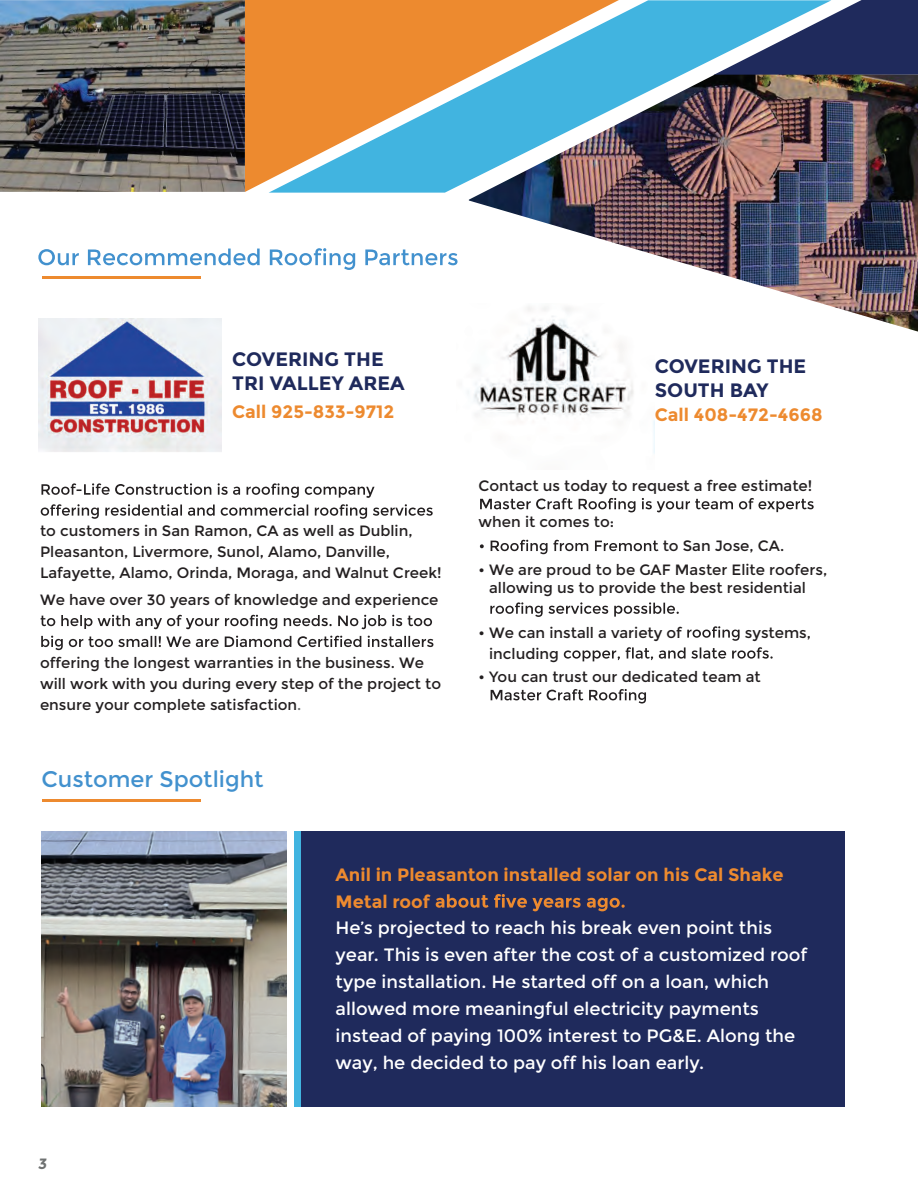
<style>
.page{position:relative;width:918px;height:1188px;background:#fff}
.page>*{position:absolute;margin:0;border:0;box-sizing:border-box;transform-origin:0 0}
.t1{font:22.35px "Montserrat";color:#4291ce}
.t2{font:700 19.35px/23.2px "Montserrat";color:#1f2a5c}
.t3{font:17.85px/26.8px "Montserrat";color:#fff}
.t4{font:700 17.85px/26.8px "Montserrat";color:#ed8a2f}
.t5{font:15px/20.9px "Montserrat";color:#231f20}
.t6{font:700 15px "Montserrat";color:#6f7272}
.s1{color:#6f7272}
</style>
<div class="page">
<div style="left:245px;top:0;width:24px;height:192px;background:#ed8a2f"></div>
<svg style="left:269px;top:0;width:444px;height:193px;background:#b2a380"></svg>
<svg style="left:713px;top:0;width:205px;height:75px;background:#456690"></svg>
<img style="left:469px;top:75px;width:449px;height:257px">
<img style="left:0;top:0;width:245px;height:192px">
<svg style="left:38px;top:248px;width:420px;height:22px"></svg>
<svg style="left:480px;top:498px;width:334px;height:14px"></svg>
<svg style="left:480px;top:540px;width:178px;height:14px"></svg>
<svg style="left:490px;top:602px;width:189px;height:15px"></svg>
<svg style="left:687px;top:626px;width:53px;height:15px"></svg>
<svg style="left:564px;top:647px;width:209px;height:14px"></svg>
<svg style="left:491px;top:689px;width:155px;height:15px"></svg>
<svg style="left:41px;top:483px;width:334px;height:15px"></svg>
<svg style="left:41px;top:504px;width:392px;height:15px"></svg>
<svg style="left:41px;top:615px;width:391px;height:14px"></svg>
<svg style="left:41px;top:636px;width:392px;height:14px"></svg>
<img style="left:468px;top:303px;width:187px;height:151px">
<img style="left:42px;top:831px;width:245px;height:276px">
<hr style="left:42px;top:800px;width:159px;height:2px;background:#ed8a2f">
<hr style="left:42px;top:276px;width:159px;height:2px;background:#ed8a2f">
<div style="left:298px;top:831px;width:547px;height:276px;background:#1f2a5c"></div>
<svg style="left:436px;top:894px;width:189px;height:17px"></svg>
<div style="left:294px;top:831px;width:7px;height:276px;background:#41b4e0"></div>
<img style="left:39px;top:318px;width:183px;height:134px">
<p class="t2" style="left:232px;top:348px;width:174px">COVERING THE<br>TRI VALLEY AREA</p>
<p class="t4" style="left:232px;top:398px;width:164px">Call 925-833-9712</p>
<p class="t5" style="left:40px;top:521px;width:403px">to customers in San Ramon, CA as well as Dublin,<br>Pleasanton, Livermore, Sunol, Alamo, Danville,<br>Lafayette, Alamo, Orinda, Moraga, and Walnut Creek!</p>
<p class="t5" style="left:40px;top:590px;width:400px">We have over 30 years of knowledge and experience</p>
<p class="t5" style="left:40px;top:652px;width:403px">offering the longest warranties in the business. We will work with you during every step of the project to ensure your complete satisfaction<span class="s1">.</span></p>
<h1 class="t1" style="left:42px;top:767px;width:224px">Customer Spotlight</h1>
<p class="t2" style="left:655px;top:355px;width:153px">COVERING THE<br>SOUTH BAY</p>
<p class="t4" style="left:655px;top:401px;width:169px">Call 408-472-4668</p>
<p class="t5" style="left:479px;top:476px;width:335px">Contact us today to request a free estimate!</p>
<p class="t5" style="left:479px;top:512px;width:137px">when it comes to:</p>
<p class="t5" style="left:663px;top:535px;width:123px">to San Jose, CA.</p>
<p class="t5" style="left:489px;top:561px;width:340px;line-height:17.9px;text-indent:-11px">• We are proud to be GAF Master Elite roofers, allowing us to provide the best residential</p>
<p class="t5" style="left:479px;top:622px;width:205px">• We can install a variety of</p>
<p class="t5" style="left:745px;top:622px;width:68px">systems,</p>
<p class="t5" style="left:489px;top:643px;width:71px">including</p>
<p class="t5" style="left:479px;top:667px;width:284px">• You can trust our dedicated team at</p>
<p class="t6" style="left:38px;top:1155px;width:13px">3</p>
<p class="t4" style="left:336px;top:861px;width:449px">Anil in Pleasanton installed solar on his Cal Shake<br>Metal roof</p>
<p class="t3" style="left:336px;top:915px;width:473px">He’s projected to reach his break even point this year. This is even after the cost of a customized roof type installation. He started off on a loan, which allowed more meaningful electricity payments instead of paying 100% interest to PG&amp;E. Along the way, he decided to pay off his loan early.</p>
</div>
